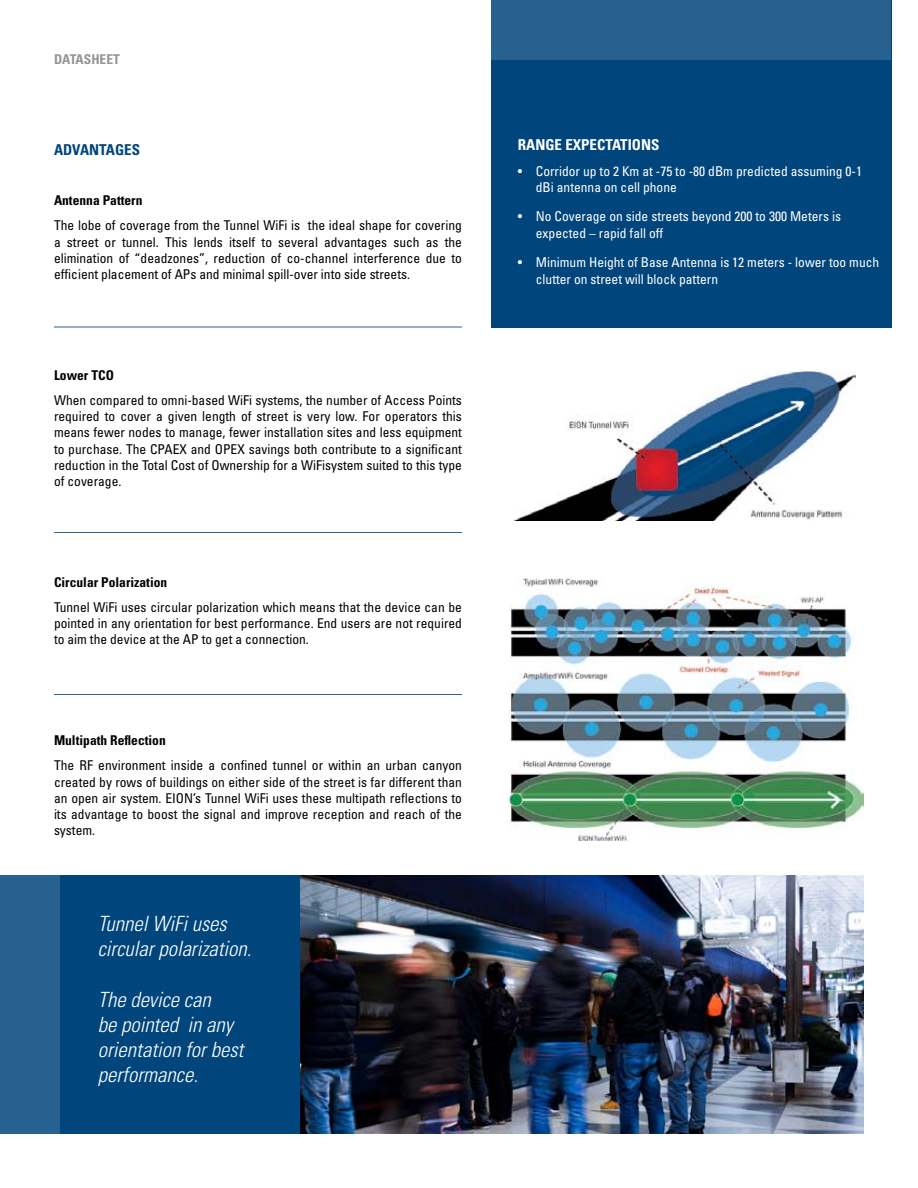
<style>
.page{position:relative;width:918px;height:1188px;background:#fff}
.page>*{position:absolute;margin:0;border:0;box-sizing:border-box;transform-origin:0 0}
.t1{font:italic 300 condensed 21px/25.2px "Univers LT Std";color:#fff}
.t2{font:700 condensed 15px "Univers LT Std";color:#fff}
.t3{font:700 condensed 15px "Univers LT Std";color:#00457c}
.t4{font:condensed 13.5px/16.2px "Univers LT Std";color:#000;text-align:justify}
.t5{font:condensed 13.5px/16.2px "Univers LT Std";color:#fff}
.t6{font:700 condensed 13.5px "Univers LT Std";color:#000}
.t7{font:700 condensed 13.5px "Univers LT Std";color:#939598}
</style>
<div class="page">
<div style="left:492px;top:0;width:400px;height:328px;background:#00457c"></div>
<hr style="left:54px;top:327px;width:408px;height:1px;background:#296391">
<hr style="left:54px;top:532px;width:408px;height:1px;background:#296391">
<hr style="left:54px;top:694px;width:408px;height:1px;background:#296391">
<div style="left:60px;top:875px;width:295px;height:259px;background:#00457c"></div>
<div style="left:0;top:875px;width:59px;height:259px;background:#266190"></div>
<div style="left:492px;top:0;width:399px;height:59px;background:#266190"></div>
<img style="left:301px;top:875px;width:563px;height:259px">
<img style="left:513px;top:371px;width:343px;height:150px">
<img style="left:509px;top:579px;width:355px;height:262px">
<p class="t7" style="left:54px;top:51px;width:67px">DATASHEET</p>
<p class="t3" style="left:54px;top:140px;width:88px">ADVANTAGES</p>
<p class="t6" style="left:54px;top:192px;width:90px">Antenna Pattern</p>
<p class="t4" style="left:54px;top:217px;width:410px">The lobe of coverage from the Tunnel WiFi is the ideal shape for covering a street or tunnel. This lends itself to several advantages such as the elimination of “deadzones”, reduction of co-channel interference due to efficient placement of APs and minimal spill-over into side streets.</p>
<p class="t6" style="left:54px;top:367px;width:61px">Lower TCO</p>
<p class="t4" style="left:54px;top:392px;width:410px">When compared to omni-based WiFi systems, the number of Access Points required to cover a given length of street is very low. For operators this means fewer nodes to manage, fewer installation sites and less equipment to purchase. The CPAEX and OPEX savings both contribute to a significant reduction in the Total Cost of Ownership for a WiFisystem suited to this type of coverage.</p>
<p class="t6" style="left:54px;top:574px;width:115px">Circular Polarization</p>
<p class="t4" style="left:54px;top:599px;width:410px">Tunnel WiFi uses circular polarization which means that the device can be pointed in any orientation for best performance. End users are not required to aim the device at the AP to get a connection.</p>
<p class="t6" style="left:54px;top:732px;width:113px">Multipath Reflection</p>
<p class="t4" style="left:54px;top:757px;width:410px">The RF environment inside a confined tunnel or within an urban canyon created by rows of buildings on either side of the street is far different than an open air system. EION’s Tunnel WiFi uses these multipath reflections to its advantage to boost the signal and improve reception and reach of the system.</p>
<h1 class="t1" style="left:98px;top:911px;width:155px">Tunnel WiFi uses circular polarization.</h1>
<h1 class="t1" style="left:98px;top:987px;width:147px">The device can<br>be pointed in any orientation for best performance.</h1>
<p class="t2" style="left:518px;top:136px;width:143px">RANGE EXPECTATIONS</p>
<p class="t5" style="left:536px;top:162px;width:328px;text-indent:-18px">• Corridor up to 2 Km at -75 to -80 dBm predicted assuming 0-1 dBi antenna on cell phone</p>
<p class="t5" style="left:536px;top:208px;width:307px;text-indent:-18px">• No Coverage on side streets beyond 200 to 300 Meters is expected – rapid fall off</p>
<p class="t5" style="left:536px;top:254px;width:345px;text-indent:-18px">• Minimum Height of Base Antenna is 12 meters - lower too much clutter on street will block pattern</p>
</div>
